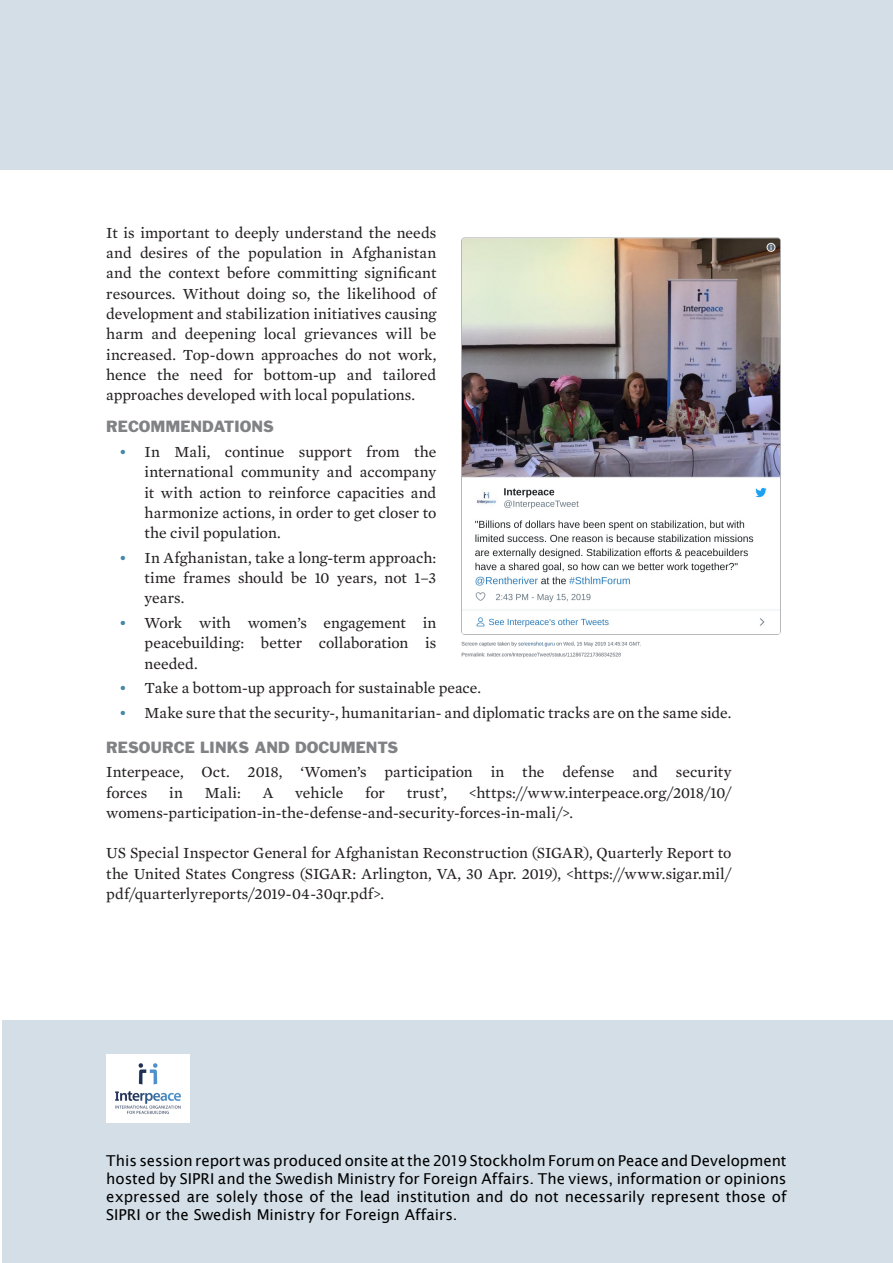
<style>
.page{position:relative;width:893px;height:1263px;background:#fff}
.page>*{position:absolute;margin:0;border:0;box-sizing:border-box;transform-origin:0 0}
.t1{font:15.75px/20.2px "Mercury Text G2";color:#231f20;text-align:justify}
.t2{font:15px/18px "Lucida Sans";color:#000;text-align:justify}
.Catalytic_interventi{font:15px "Franklin Gothic";color:#808285}
.s1{color:#4588a4}
</style>
<div class="page">
<div style="left:0;top:0;width:893px;height:170px;background:#d3dee7"></div>
<div style="left:2px;top:1020px;width:891px;height:243px;background:#d3dee7"></div>
<img style="left:106px;top:1054px;width:84px;height:69px">
<img style="left:461px;top:237px;width:320px;height:421px">
<p class="t1" style="left:106px;top:222px;width:332px">It is important to deeply understand the needs and desires of the population in Afghanistan and the context before committing significant resources. Without doing so, the likelihood of development and stabilization initiatives causing harm and deepening local grievances will be increased. Top-down approaches do not work, hence the need for bottom-up and tailored approaches developed with local populations.</p>
<p class="Catalytic_interventi" style="left:106px;top:417px;width:169px">RECOMMENDATIONS</p>
<p class="t1" style="left:145px;top:441px;width:293px;text-indent:-26px"><span class="s1">•</span> In Mali, continue support from the international community and accompany it with action to reinforce capacities and harmonize actions, in order to get closer to the civil population.</p>
<p class="t1" style="left:145px;top:547px;width:293px;text-indent:-26px"><span class="s1">•</span> In Afghanistan, take a long-term approach: time frames should be 10 years, not 1–3 years.</p>
<p class="t1" style="left:145px;top:612px;width:293px;text-indent:-26px"><span class="s1">•</span> Work with women’s engagement in peacebuilding: better collaboration is needed.</p>
<p class="t1" style="left:119px;top:677px;width:364px"><span class="s1">•</span> Take a bottom-up approach for sustainable peace.</p>
<p class="t1" style="left:119px;top:702px;width:614px"><span class="s1">•</span> Make sure that the security-, humanitarian- and diplomatic tracks are on the same side.</p>
<p class="Catalytic_interventi" style="left:106px;top:737px;width:294px">RESOURCE LINKS AND DOCUMENTS</p>
<p class="t1" style="left:106px;top:761px;width:627px">Interpeace, Oct. 2018, ‘Women’s participation in the defense and security forces</p>
<p class="t1" style="left:106px;top:781px;width:627px;text-indent:363px">&lt;https://www.interpeace.org/2018/10/ womens-participation-in-the-defense-and-security-forces-in-mali/&gt;.</p>
<p class="t1" style="left:106px;top:842px;width:627px">US Special Inspector General for Afghanistan Reconstruction (SIGAR), Quarterly Report to the United States Congress (SIGAR: Arlington, VA, 30 Apr. 2019), &lt;https://www.sigar.mil/ pdf/quarterlyreports/2019-04-30qr.pdf&gt;.</p>
<p class="t1" style="left:169px;top:781px;width:15px">in</p>
<p class="t1" style="left:205px;top:781px;width:38px">Mali:</p>
<p class="t1" style="left:263px;top:781px;width:12px">A</p>
<p class="t1" style="left:295px;top:781px;width:50px">vehicle</p>
<p class="t1" style="left:365px;top:781px;width:21px">for</p>
<p class="t1" style="left:407px;top:781px;width:42px">trust’,</p>
<p class="t2" style="left:106px;top:1152px;width:682px">This session report was produced onsite at the 2019 Stockholm Forum on Peace and Development hosted by SIPRI and the Swedish Ministry for Foreign Affairs. The views, information or opinions expressed are solely those of the lead institution and do not necessarily represent those of SIPRI or the Swedish Ministry for Foreign Affairs.</p>
</div>
